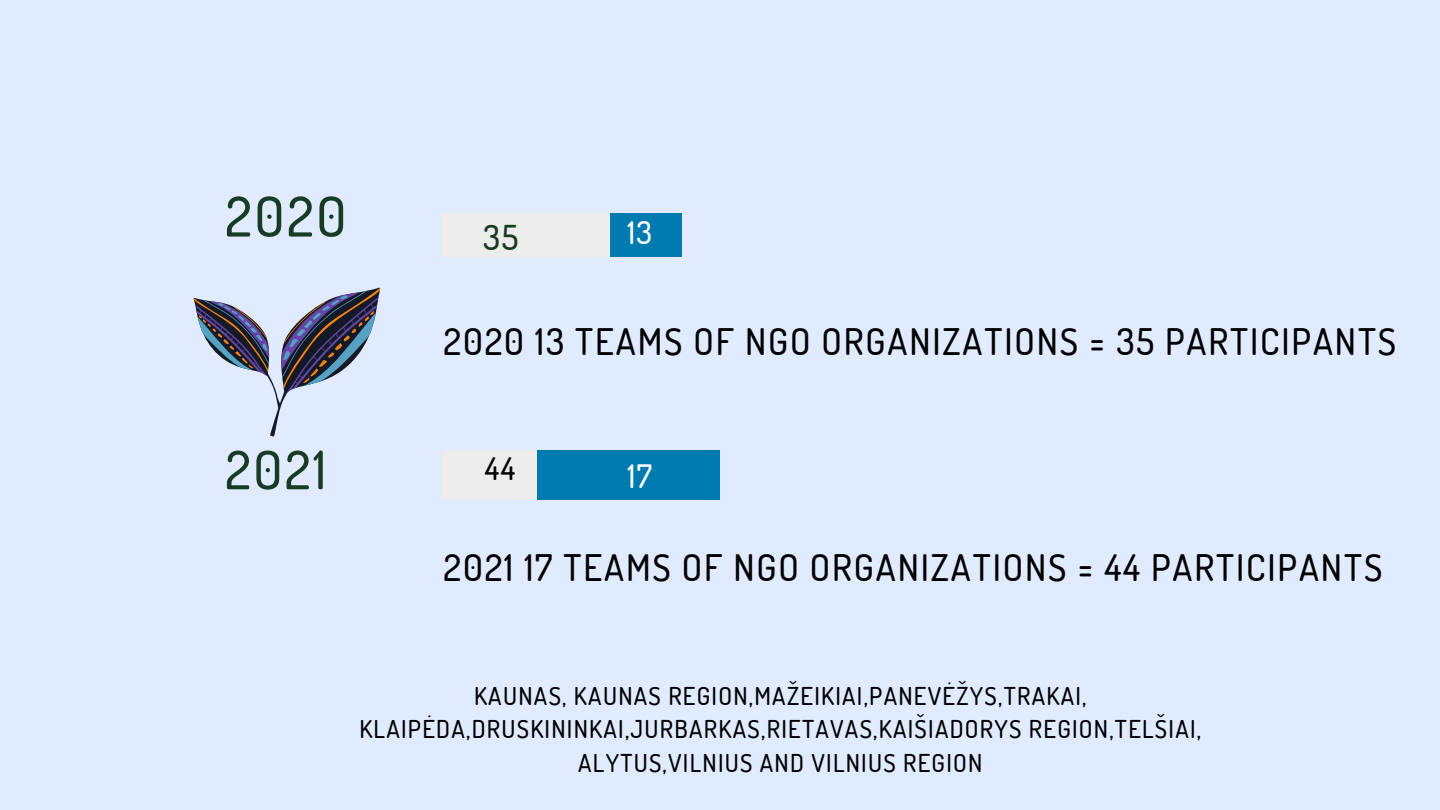
<style>
.page{position:relative;width:1440px;height:810px;background:#e1ebff}
.page>*{position:absolute;margin:0;border:0;box-sizing:border-box;transform-origin:0 0}
.t1{font:500 55px "Dosis";color:#183b23}
.t2{font:500 53px "Dosis";color:#183b23}
.t3{font:500 36.6px "Dosis";letter-spacing:.05em;color:#000}
.t4{font:500 34.2px "Dosis";color:#183b23}
.t5{font:500 32.2px "Dosis";color:#fff}
.t6{font:500 31.2px "Dosis";color:#fff}
.t7{font:500 31.2px "Dosis";color:#000}
.t8{font:500 24.6px "Dosis";letter-spacing:.05em;color:#000}
</style>
<div class="page">
<div style="left:443px;top:213px;width:239px;height:44px;background:#007bb0"></div>
<div style="left:443px;top:213px;width:167px;height:44px;background:#edeced"></div>
<div style="left:443px;top:450px;width:277px;height:50px;background:#007bb0"></div>
<div style="left:443px;top:450px;width:94px;height:50px;background:#edeced"></div>
<svg style="left:193px;top:287px;width:188px;height:150px"></svg>
<p class="t1" style="left:225px;top:180px;width:122px">2020</p>
<p class="t4" style="left:483px;top:214px;width:37px">35</p>
<p class="t6" style="left:627px;top:212px;width:26px">13</p>
<p class="t3" style="left:444px;top:317px;width:954px">2020 13 TEAMS OF NGO ORGANIZATIONS = 35 PARTICIPANTS</p>
<p class="t2" style="left:225px;top:435px;width:103px">2021</p>
<p class="t7" style="left:485px;top:448px;width:32px">44</p>
<p class="t5" style="left:627px;top:454px;width:26px">17</p>
<p class="t3" style="left:444px;top:544px;width:940px">2021 17 TEAMS OF NGO ORGANIZATIONS = 44 PARTICIPANTS</p>
<p class="t8" style="left:474px;top:679px;width:614px">KAUNAS, KAUNAS REGION,MAŽEIKIAI,PANEVĖŽYS,TRAKAI,</p>
<p class="t8" style="left:359px;top:713px;width:843px">KLAIPĖDA,DRUSKININKAI,JURBARKAS,RIETAVAS,KAIŠIADORYS REGION,TELŠIAI,</p>
<p class="t8" style="left:578px;top:747px;width:406px">ALYTUS,VILNIUS AND VILNIUS REGION</p>
</div>
